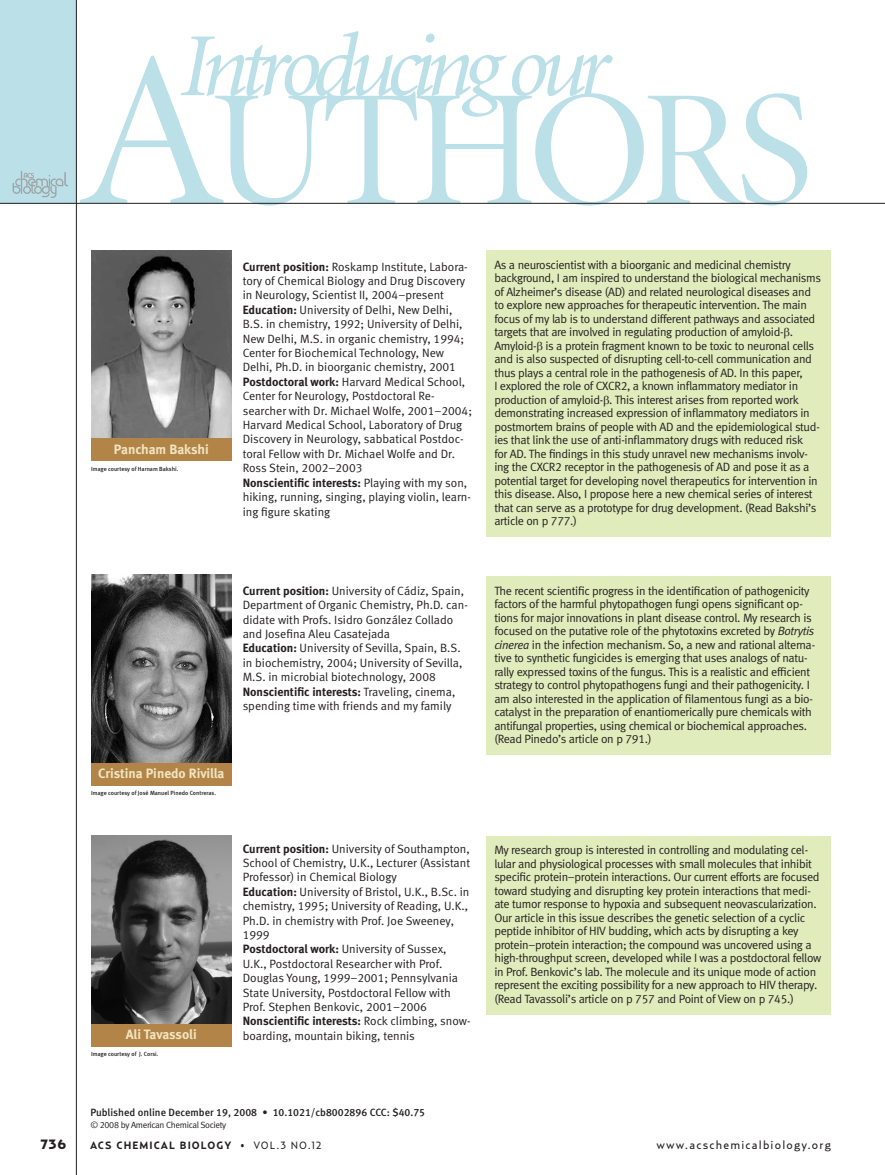
<style>
.page{position:relative;width:885px;height:1175px;background:#fff}
.page>*{position:absolute;margin:0;border:0;box-sizing:border-box;transform-origin:0 0}
.t1{font:13.5px "Meta Bold LF";color:#f1e5c2}
.t2{font:900 13.5px "Relay";color:#231f20}
.Body{font:12px/13.5px "Meta Normal LF";letter-spacing:-.03em;color:#231f20}
.Body-2{font:12px/14.4px "Meta Normal LF";color:#231f20}
.t3{font:12px "Relay";letter-spacing:.1em;color:#231f20}
.t4{font:10.5px "Meta Medium LF";color:#231f20}
.t5{font:700 10.5px "Relay";letter-spacing:.1em;color:#231f20}
.t6{font:9px "Meta Normal LF";letter-spacing:-.04em;color:#231f20}
.t7{font:6px "Meta Medium LF";color:#231f20}
.s1{font-family:"Meta Bold LF"}
.s2{font-style:italic}
.s3{font-weight:300}
.s4{font-weight:400}
</style>
<div class="page">
<svg style="left:80px;top:55px;width:727px;height:150px"></svg>
<svg style="left:181px;top:31px;width:431px;height:86px"></svg>
<div style="left:0;top:0;width:76px;height:203px;background:#bbe0e8"></div>
<hr style="left:76px;top:0;width:1px;height:1174px;background:#231f20">
<svg style="left:13px;top:171px;width:55px;height:27px"></svg>
<hr style="left:0;top:203px;width:884px;height:1px;background:#231f20">
<img style="left:91px;top:836px;width:140px;height:188px">
<img style="left:91px;top:574px;width:140px;height:189px">
<img style="left:91px;top:250px;width:140px;height:189px">
<div style="left:91px;top:439px;width:140px;height:22px;background:#b28448"></div>
<div style="left:485px;top:250px;width:345px;height:287px;background:#e1ecbc"></div>
<div style="left:91px;top:763px;width:140px;height:22px;background:#b28448"></div>
<div style="left:485px;top:576px;width:345px;height:179px;background:#e1ecbc"></div>
<div style="left:91px;top:1024px;width:140px;height:22px;background:#b28448"></div>
<div style="left:485px;top:836px;width:345px;height:178px;background:#e1ecbc"></div>
<p class="t1" style="left:114px;top:441px;width:97px">Pancham Bakshi</p>
<p class="t7" style="left:91px;top:465px;width:89px">Image courtesy of Harnam Bakshi.</p>
<p class="Body-2" style="left:242px;top:259px;width:226px"><span class="s1">Current position:</span> Roskamp Institute, Labora&shy;tory of Chemical Biology and Drug Discovery in Neurology, Scientist II, 2004–present</p>
<p class="Body-2" style="left:242px;top:302px;width:223px"><span class="s1">Education:</span> University of Delhi, New Delhi, B.S. in chemistry, 1992; University of Delhi, New Delhi, M.S. in organic chemistry, 1994; Center for Biochemical Technology, New Delhi, Ph.D. in bioorganic chemistry, 2001</p>
<p class="Body-2" style="left:242px;top:374px;width:231px"><span class="s1">Postdoctoral work:</span> Harvard Medical School, Center for Neurology, Postdoctoral Re&shy;searcher with Dr. Michael Wolfe, 2001–2004; Harvard Medical School, Laboratory of Drug Discovery in Neurology, sabbatical Postdoc&shy;toral Fellow with Dr. Michael Wolfe and Dr.<br>Ross Stein, 2002–2003</p>
<p class="Body-2" style="left:242px;top:475px;width:230px"><span class="s1">Nonscientific interests:</span> Playing with my son, hiking, running, singing, playing violin, learn&shy;ing figure skating</p>
<p class="Body-2" style="left:242px;top:583px;width:226px"><span class="s1">Current position:</span> University of Cádiz, Spain, Department of Organic Chemistry, Ph.D. can&shy;didate with Profs. Isidro González Collado and Josefina Aleu Casatejada</p>
<p class="Body-2" style="left:242px;top:641px;width:221px"><span class="s1">Education:</span> University of Sevilla, Spain, B.S. in biochemistry, 2004; University of Sevilla,<br>M.S. in microbial biotechnology, 2008</p>
<p class="Body-2" style="left:242px;top:684px;width:214px"><span class="s1">Nonscientific interests:</span> Traveling, cinema, spending time with friends and my family</p>
<p class="t1" style="left:98px;top:765px;width:128px">Cristina Pinedo Rivilla</p>
<p class="t7" style="left:91px;top:789px;width:126px">Image courtesy of José Manuel Pinedo Contreras.</p>
<p class="t1" style="left:126px;top:1026px;width:72px">Ali Tavassoli</p>
<p class="t7" style="left:91px;top:1050px;width:69px">Image courtesy of J. Corsi.</p>
<p class="Body" style="left:242px;top:841px;width:229px;line-height:14.4px;text-align:justify"><span class="s1">Current position:</span> University of Southampton, School of Chemistry, U.K., Lecturer (Assistant Professor) in Chemical Biology</p>
<p class="Body-2" style="left:242px;top:884px;width:228px"><span class="s1">Education:</span> University of Bristol, U.K., B.Sc. in chemistry, 1995; University of Reading, U.K., Ph.D. in chemistry with Prof. Joe Sweeney, 1999</p>
<p class="Body-2" style="left:242px;top:942px;width:217px"><span class="s1">Postdoctoral work:</span> University of Sussex, U.K., Postdoctoral Researcher with Prof.<br>Douglas Young, 1999–2001; Pennsylvania State University, Postdoctoral Fellow with Prof. Stephen Benkovic, 2001–2006</p>
<p class="Body-2" style="left:242px;top:1014px;width:229px"><span class="s1">Nonscientific interests:</span> Rock climbing, snow&shy;boarding, mountain biking, tennis</p>
<p class="t4" style="left:90px;top:1106px;width:336px">Published online December 19, 2008 • 10.1021/cb8002896 CCC: $40.75</p>
<p class="t6" style="left:90px;top:1120px;width:137px">© 2008 by American Chemical Society</p>
<p class="Body" style="left:494px;top:258px;width:328px">As a neuroscientist with a bioorganic and medicinal chemistry background, I am inspired to understand the biological mechanisms of Alzheimer’s disease (AD) and related neurological diseases and to explore new approaches for therapeutic intervention. The main focus of my lab is to understand different pathways and associated targets that are involved in regulating production of amyloid- .<br>Amyloid- is a protein fragment known to be toxic to neuronal cells and is also suspected of disrupting cell-to-cell communication and thus plays a central role in the pathogenesis of AD. In this paper,<br>I explored the role of CXCR2, a known inflammatory mediator in production of amyloid- . This interest arises from reported work demonstrating increased expression of inflammatory mediators in postmortem brains of people with AD and the epidemiological stud&shy;ies that link the use of anti-inflammatory drugs with reduced risk<br>for AD. The findings in this study unravel new mechanisms involv&shy;ing the CXCR2 receptor in the pathogenesis of AD and pose it as a potential target for developing novel therapeutics for intervention in this disease. Also, I propose here a new chemical series of interest that can serve as a prototype for drug development. (Read Bakshi’s article on p 777.)</p>
<p class="Body" style="left:494px;top:583px;width:322px">The recent scientific progress in the identification of pathogenicity factors of the harmful phytopathogen fungi opens significant op&shy;tions for major innovations in plant disease control. My research is focused on the putative role of the phytotoxins excreted by <span class="s2">Botrytis cinerea</span> in the infection mechanism. So, a new and rational alterna&shy;tive to synthetic fungicides is emerging that uses analogs of natu&shy;rally expressed toxins of the fungus. This is a realistic and efficient strategy to control phytopathogens fungi and their pathogenicity. I am also interested in the application of filamentous fungi as a bio&shy;catalyst in the preparation of enantiomerically pure chemicals with antifungal properties, using chemical or biochemical approaches. (Read Pinedo’s article on p 791.)</p>
<p class="Body" style="left:494px;top:843px;width:328px">My research group is interested in controlling and modulating cel&shy;lular and physiological processes with small molecules that inhibit specific protein–protein interactions. Our current efforts are focused toward studying and disrupting key protein interactions that medi&shy;ate tumor response to hypoxia and subsequent neovascularization.<br>Our article in this issue describes the genetic selection of a cyclic peptide inhibitor of HIV budding, which acts by disrupting a key protein–protein interaction; the compound was uncovered using a high-throughput screen, developed while I was a postdoctoral fellow in Prof. Benkovic’s lab. The molecule and its unique mode of action represent the exciting possibility for a new approach to HIV therapy. (Read Tavassoli’s article on p 757 and Point of View on p 745.)</p>
<p class="t2" style="left:41px;top:1136px;width:27px">736</p>
<p class="t5" style="left:90px;top:1139px;width:233px">ACS CHEMICAL BIOLOGY <span class="s3">•</span> <span class="s4">VOL.3 NO.12</span></p>
<p class="t3" style="left:656px;top:1138px;width:176px">www.acschemicalbiology.org</p>
</div>
